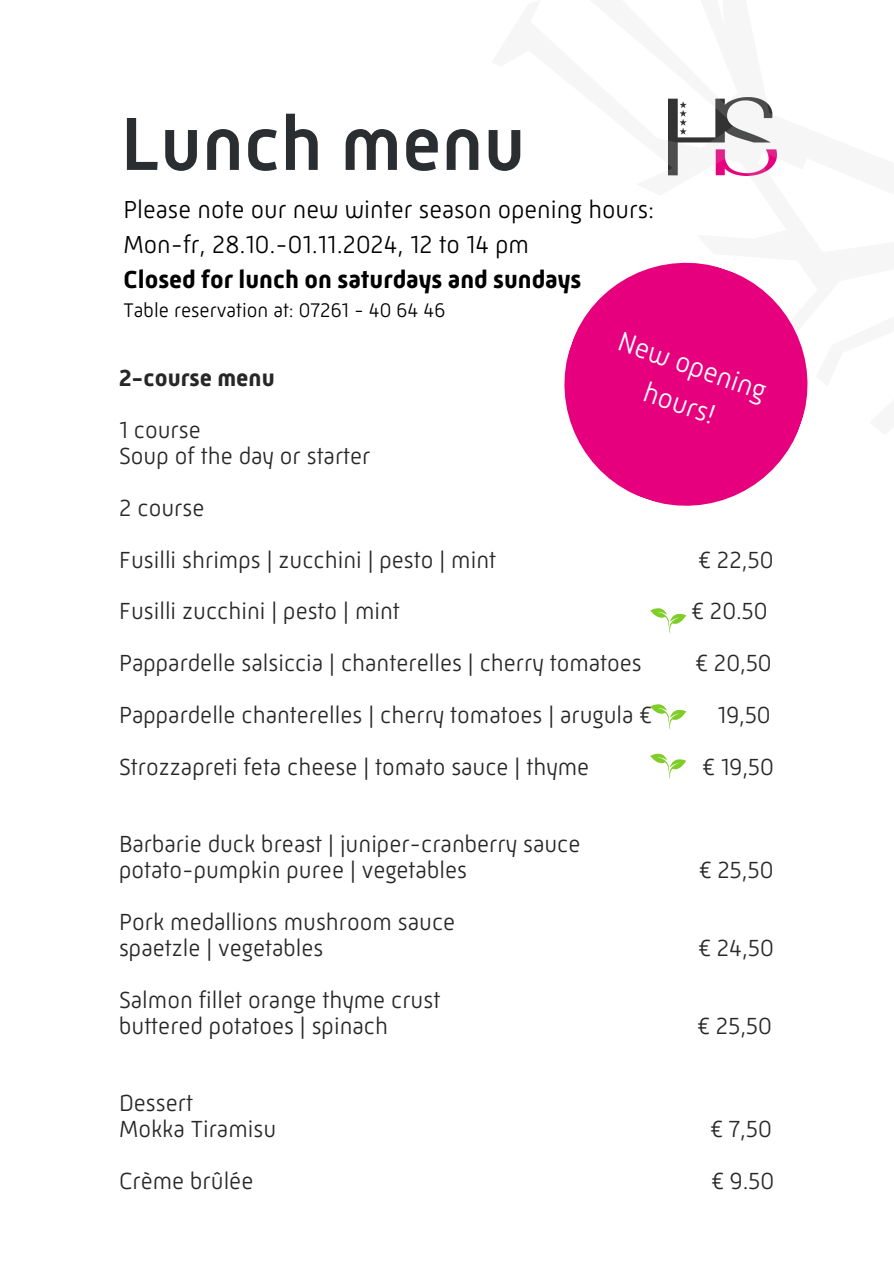
<style>
.page{position:relative;width:894px;height:1264px;background:#fff}
.page>*{position:absolute;margin:0;border:0;box-sizing:border-box;transform-origin:0 0}
.t1{font:500 76.8px "Mic 32 New";color:#2b2e31}
.t2{font:300 28.2px/39.3px "Mic 32 New";color:#fff;text-align:center}
.t3{font:300 25.2px "Mic 32 New";color:#000}
.t4{font:700 25.2px "Mic 32 New";color:#000}
.t5{font:300 23.85px "Mic 32 New";color:#282727}
.t6{font:700 23.85px "Mic 32 New";color:#282727}
.t7{font:300 20.1px "Mic 32 New";color:#000}
</style>
<div class="page">
<svg style="left:650px;top:753px;width:36px;height:26px"></svg>
<svg style="left:564px;top:262px;width:244px;height:244px;fill:#e6007e"></svg>
<svg style="left:650px;top:608px;width:36px;height:26px"></svg>
<svg style="left:650px;top:704px;width:36px;height:26px"></svg>
<p class="t1" style="left:121px;top:99px;width:406px">Lunch menu</p>
<h1 class="t3" style="left:123px;top:195px;width:532px">Please note our new winter season opening hours:</h1>
<p class="t3" style="left:123px;top:229px;width:407px">Mon-fr, 28.10.-01.11.2024, 12 to 14 pm</p>
<p class="t4" style="left:123px;top:264px;width:459px">Closed for lunch on saturdays and sundays</p>
<p class="t7" style="left:123px;top:298px;width:323px">Table reservation at: 07261 - 40 64 46</p>
<p class="t2" style="left:625px;top:322px;width:156px;rotate:19deg">New opening hours!</p>
<p class="t6" style="left:119px;top:364px;width:157px">2-course menu</p>
<h2 class="t5" style="left:119px;top:416px;width:83px">1 course</h2>
<h3 class="t5" style="left:119px;top:442px;width:253px">Soup of the day or starter</h3>
<p class="t5" style="left:119px;top:494px;width:87px">2 course</p>
<p class="t5" style="left:119px;top:545px;width:378px">Fusilli shrimps | zucchini | pesto | mint</p>
<p class="t5" style="left:698px;top:545px;width:77px">€ 22,50</p>
<p class="t5" style="left:119px;top:597px;width:282px">Fusilli zucchini | pesto | mint</p>
<p class="t5" style="left:691px;top:597px;width:78px">€ 20.50</p>
<p class="t5" style="left:119px;top:649px;width:524px">Pappardelle salsiccia | chanterelles | cherry tomatoes</p>
<p class="t5" style="left:695px;top:649px;width:78px">€ 20,50</p>
<p class="t5" style="left:119px;top:701px;width:534px">Pappardelle chanterelles | cherry tomatoes | arugula €</p>
<p class="t5" style="left:717px;top:701px;width:55px">19,50</p>
<p class="t5" style="left:119px;top:752px;width:471px">Strozzapreti feta cheese | tomato sauce | thyme</p>
<p class="t5" style="left:702px;top:752px;width:73px">€ 19,50</p>
<p class="t5" style="left:119px;top:830px;width:463px">Barbarie duck breast | juniper-cranberry sauce</p>
<p class="t5" style="left:119px;top:856px;width:349px">potato-pumpkin puree | vegetables</p>
<p class="t5" style="left:698px;top:856px;width:76px">€ 25,50</p>
<p class="t5" style="left:119px;top:908px;width:337px">Pork medallions mushroom sauce</p>
<p class="t5" style="left:119px;top:934px;width:206px">spaetzle | vegetables</p>
<p class="t5" style="left:698px;top:934px;width:77px">€ 24,50</p>
<p class="t5" style="left:119px;top:985px;width:322px">Salmon fillet orange thyme crust</p>
<p class="t5" style="left:119px;top:1011px;width:270px">buttered potatoes | spinach</p>
<p class="t5" style="left:697px;top:1011px;width:76px">€ 25,50</p>
<p class="t5" style="left:119px;top:1089px;width:75px">Dessert</p>
<p class="t5" style="left:119px;top:1115px;width:158px">Mokka Tiramisu</p>
<p class="t5" style="left:710px;top:1115px;width:63px">€ 7,50</p>
<p class="t5" style="left:119px;top:1166px;width:136px">Crème brûlée</p>
<p class="t5" style="left:711px;top:1166px;width:64px">€ 9.50</p>
</div>
